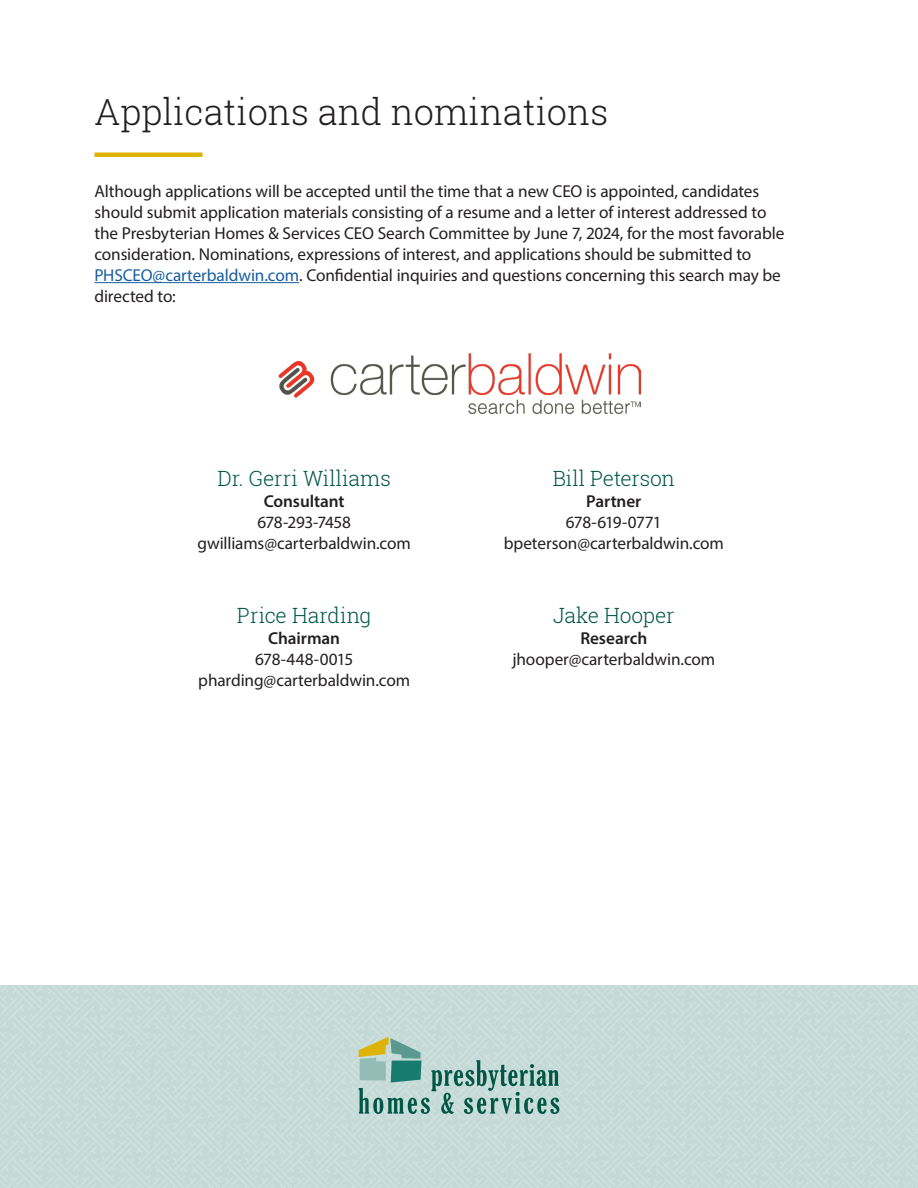
<style>
.page{position:relative;width:918px;height:1188px;background:#fff}
.page>*{position:absolute;margin:0;border:0;box-sizing:border-box;transform-origin:0 0}
.Section_Header{font:300 36px "Roboto Slab";color:#231f20}
.Subhead_16_Green{font:300 21px "Roboto Slab";letter-spacing:-.01em;color:#005746}
.Body_Copy_11_5_Extra_P_Space{font:17.25px/21px "Myriad Pro";letter-spacing:-.01em;color:#231f20}
.Body_Copy_11_5_Extra_P_Space-2{font:600 17.25px "Myriad Pro";letter-spacing:-.005em;color:#231f20}
.Body_Copy_11_5_Extra_P_Space-3{font:17.25px "Myriad Pro";letter-spacing:-.04em;color:#231f20}
.s1{color:#175d9e}
</style>
<div class="page">
<div style="left:0;top:986px;width:918px;height:202px;background:#c5dad7"></div>
<svg style="left:359px;top:1037px;width:200px;height:77px"></svg>
<div style="left:94px;top:152px;width:108px;height:5px;background:#deb308"></div>
<hr style="left:94px;top:282px;width:205px;height:1px;background:#175d9e">
<img style="left:278px;top:353px;width:362px;height:60px">
<p class="Section_Header" style="left:94px;top:88px;width:515px">Applications and nominations</p>
<p class="Body_Copy_11_5_Extra_P_Space" style="left:94px;top:180px;width:691px">Although applications will be accepted until the time that a new CEO is appointed, candidates should submit application materials consisting of a resume and a letter of interest addressed to the Presbyterian Homes &amp; Services CEO Search Committee by June 7, 2024, for the most favorable consideration. Nominations, expressions of interest, and applications should be submitted to <span class="s1">PHSCEO@carterbaldwin.com</span>. Confidential inquiries and questions concerning this search may be directed to:</p>
<p class="Subhead_16_Green" style="left:217px;top:464px;width:175px">Dr. Gerri Williams</p>
<p class="Body_Copy_11_5_Extra_P_Space-2" style="left:264px;top:491px;width:82px">Consultant</p>
<p class="Body_Copy_11_5_Extra_P_Space" style="left:257px;top:512px;width:95px">678-293-7458</p>
<p class="Body_Copy_11_5_Extra_P_Space" style="left:198px;top:533px;width:215px">gwilliams@carterbaldwin.com</p>
<p class="Subhead_16_Green" style="left:237px;top:601px;width:136px">Price Harding</p>
<p class="Body_Copy_11_5_Extra_P_Space-2" style="left:268px;top:627px;width:73px">Chairman</p>
<p class="Body_Copy_11_5_Extra_P_Space" style="left:255px;top:648px;width:100px">678-448-0015</p>
<p class="Body_Copy_11_5_Extra_P_Space" style="left:198px;top:669px;width:213px">pharding@carterbaldwin.com</p>
<p class="Subhead_16_Green" style="left:553px;top:464px;width:124px">Bill Peterson</p>
<p class="Body_Copy_11_5_Extra_P_Space-2" style="left:586px;top:491px;width:57px">Partner</p>
<p class="Body_Copy_11_5_Extra_P_Space-3" style="left:566px;top:512px;width:98px">678-619-0771</p>
<p class="Body_Copy_11_5_Extra_P_Space" style="left:504px;top:533px;width:222px">bpeterson@carterbaldwin.com</p>
<p class="Subhead_16_Green" style="left:553px;top:601px;width:123px">Jake Hooper</p>
<p class="Body_Copy_11_5_Extra_P_Space-2" style="left:580px;top:627px;width:68px">Research</p>
<p class="Body_Copy_11_5_Extra_P_Space" style="left:512px;top:648px;width:204px">jhooper@carterbaldwin.com</p>
</div>
